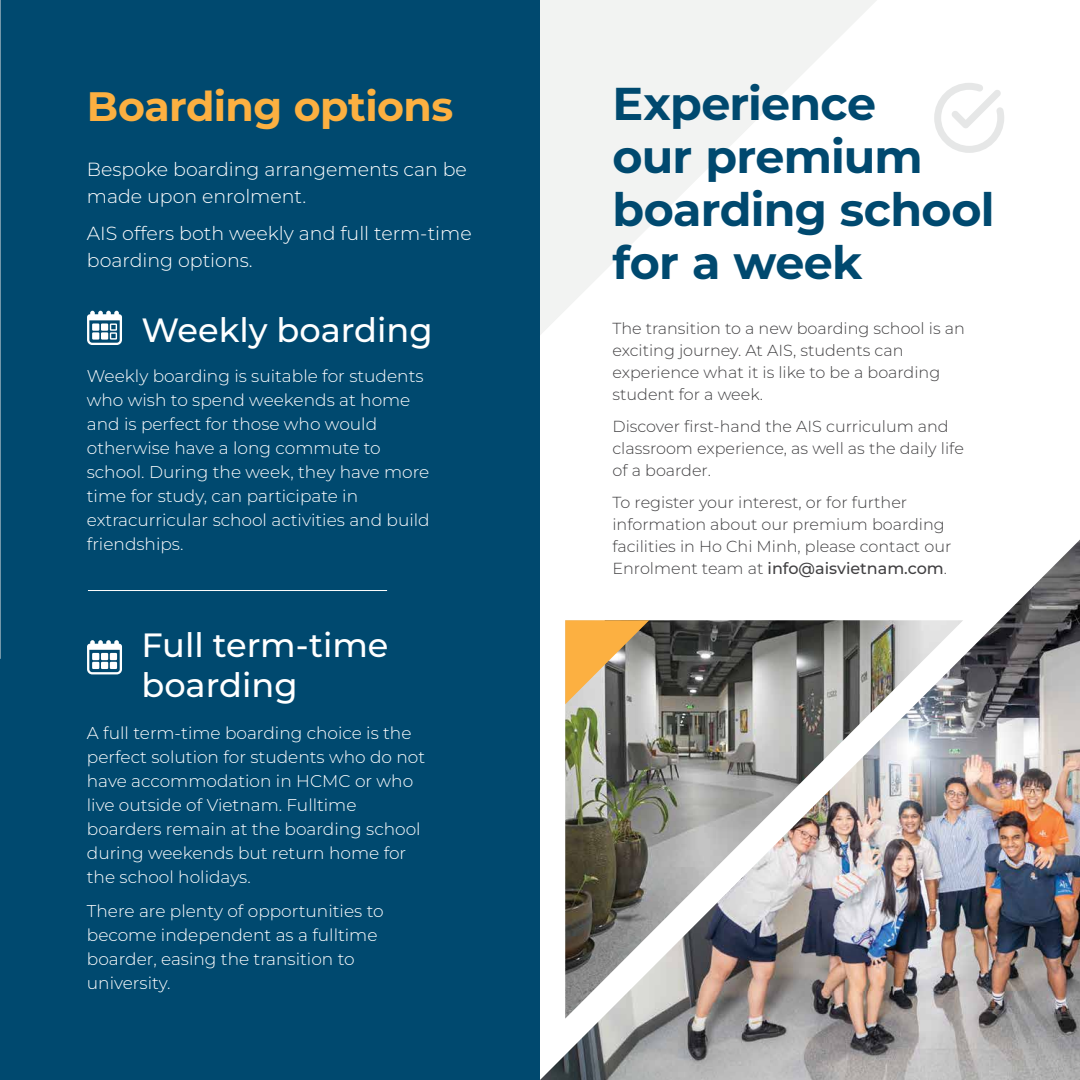
<style>
.page{position:relative;width:1080px;height:1080px;background:#fff}
.page>*{position:absolute;margin:0;border:0;box-sizing:border-box;transform-origin:0 0}
.t1{font:700 46px/53px "Montserrat";letter-spacing:-.015em;color:#00496f}
.t2{font:700 41.1px "Montserrat";letter-spacing:-.015em;color:#fcb041}
.t3{font:500 33.6px/40px "Montserrat";color:#fff}
.t4{font:300 19px/27px "Montserrat";color:#fff}
.t5{font:300 17px/24px "Montserrat";color:#fff}
.t6{font:300 16px/22px "Montserrat";color:#424143}
.s1{font-weight:500}
</style>
<div class="page">
<svg style="left:540px;top:0;width:336px;height:335px;fill:#f2f3f2"></svg>
<div style="left:0;top:0;width:540px;height:1080px;background:#00496f"></div>
<img style="left:540px;top:540px;width:540px;height:540px">
<img style="left:565px;top:620px;width:398px;height:399px">
<svg style="left:565px;top:620px;width:84px;height:84px;background:#cda76f"></svg>
<hr style="left:88px;top:590px;width:299px;height:1px;background:#fff">
<svg style="left:87px;top:311px;width:35px;height:34px"></svg>
<div style="left:101px;top:323px;width:7px;height:8px;background:#fff"></div>
<svg style="left:87px;top:640px;width:35px;height:34px"></svg>
<div style="left:92px;top:653px;width:7px;height:7px;background:#fff"></div>
<div style="left:92px;top:662px;width:7px;height:7px;background:#fff"></div>
<div style="left:101px;top:662px;width:7px;height:7px;background:#fff"></div>
<div style="left:110px;top:662px;width:7px;height:7px;background:#fff"></div>
<div style="left:110px;top:653px;width:7px;height:7px;background:#fff"></div>
<div style="left:101px;top:653px;width:7px;height:7px;background:#fff"></div>
<svg style="left:934px;top:83px;width:70px;height:70px"></svg>
<h2 class="t2" style="left:87px;top:89px;width:368px">Boarding options</h2>
<p class="t4" style="left:87px;top:157px;width:382px">Bespoke boarding arrangements can be made upon enrolment.</p>
<p class="t4" style="left:87px;top:221px;width:386px">AIS offers both weekly and full term-time boarding options.</p>
<h3 class="t3" style="left:142px;top:313px;width:293px">Weekly boarding</h3>
<p class="t5" style="left:87px;top:364px;width:344px">Weekly boarding is suitable for students who wish to spend weekends at home and is perfect for those who would otherwise have a long commute to school. During the week, they have more time for study, can participate in extracurricular school activities and build friendships.</p>
<h3 class="t3" style="left:142px;top:628px;width:248px">Full term-time boarding</h3>
<p class="t5" style="left:87px;top:722px;width:340px">A full term-time boarding choice is the perfect solution for students who do not have accommodation in HCMC or who live outside of Vietnam. Fulltime boarders remain at the boarding school during weekends but return home for the school holidays.</p>
<p class="t5" style="left:87px;top:900px;width:298px">There are plenty of opportunities to become independent as a fulltime boarder, easing the transition to university.</p>
<h1 class="t1" style="left:612px;top:80px;width:384px">Experience<br>our premium boarding school for a week</h1>
<p class="t6" style="left:612px;top:318px;width:354px">The transition to a new boarding school is an exciting journey. At AIS, students can experience what it is like to be a boarding student for a week.</p>
<p class="t6" style="left:612px;top:415px;width:353px">Discover first-hand the AIS curriculum and classroom experience, as well as the daily life of a boarder.</p>
<p class="t6" style="left:612px;top:492px;width:340px">To register your interest, or for further information about our premium boarding facilities in Ho Chi Minh, please contact our Enrolment team at <span class="s1">info@aisvietnam.com</span>.</p>
</div>
